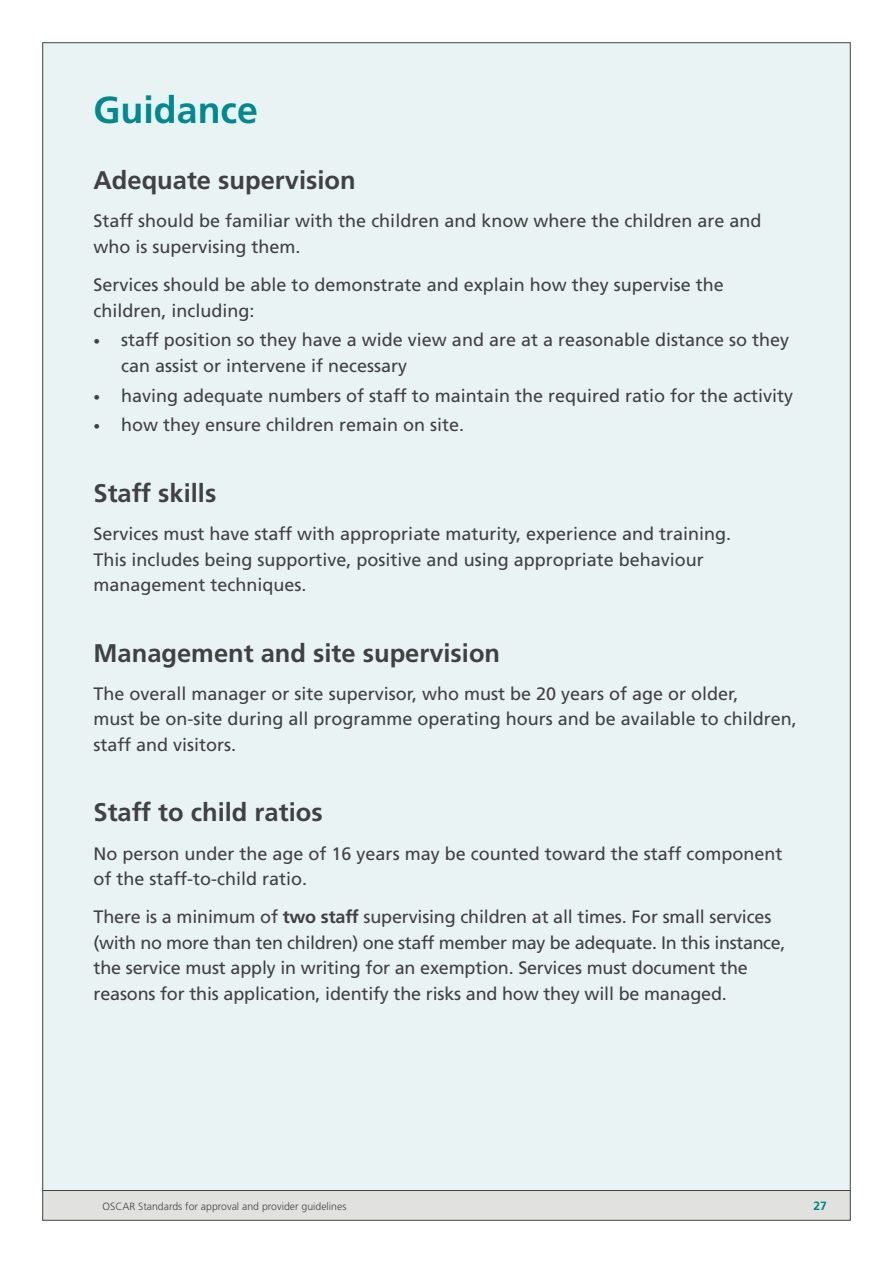
<style>
.page{position:relative;width:893px;height:1263px;background:#fff}
.page>*{position:absolute;margin:0;border:0;box-sizing:border-box;transform-origin:0 0}
.t1{font:700 37.5px "Frutiger";color:#008a8f}
.t2{font:700 25.5px "Frutiger";color:#414042}
.t3{font:18px/25.5px "Frutiger";color:#414042}
.t4{font:700 12px "Frutiger";color:#008286}
.t5{font:300 10.5px "Frutiger";color:#41463e}
.s1{font-size:13.5px}
.s2{font-weight:700}
</style>
<div class="page">
<div style="left:43px;top:43px;width:807px;height:1148px;background:#eaf3f3"></div>
<div style="left:43px;top:1191px;width:807px;height:29px;background:#e1e1df"></div>
<hr style="left:43px;top:1190px;width:807px;height:1px;background:#41463e">
<h1 class="t1" style="left:94px;top:88px;width:166px">Guidance</h1>
<h2 class="t2" style="left:94px;top:165px;width:264px">Adequate supervision</h2>
<p class="t3" style="left:94px;top:208px;width:669px">Staff should be familiar with the children and know where the children are and who is supervising them.</p>
<p class="t3" style="left:94px;top:272px;width:632px">Services should be able to demonstrate and explain how they supervise the children, including:</p>
<p class="t3" style="left:121px;top:327px;width:669px;text-indent:-28px"><span class="s1">•</span> staff position so they have a wide view and are at a reasonable distance so they can assist or intervene if necessary</p>
<p class="t3" style="left:94px;top:382px;width:701px"><span class="s1">•</span> having adequate numbers of staff to maintain the required ratio for the activity</p>
<p class="t3" style="left:94px;top:412px;width:372px"><span class="s1">•</span> how they ensure children remain on site.</p>
<h2 class="t2" style="left:94px;top:478px;width:124px">Staff skills</h2>
<p class="t3" style="left:94px;top:521px;width:639px">Services must have staff with appropriate maturity, experience and training.<br>This includes being supportive, positive and using appropriate behaviour management techniques.</p>
<h2 class="t2" style="left:94px;top:638px;width:408px">Management and site supervision</h2>
<p class="t3" style="left:94px;top:681px;width:705px">The overall manager or site supervisor, who must be 20 years of age or older,<br>must be on-site during all programme operating hours and be available to children, staff and visitors.</p>
<h2 class="t2" style="left:94px;top:797px;width:231px">Staff to child ratios</h2>
<p class="t3" style="left:94px;top:840px;width:690px">No person under the age of 16 years may be counted toward the staff component of the staff-to-child ratio.</p>
<p class="t3" style="left:94px;top:904px;width:693px">There is a minimum of <span class="s2">two staff</span> supervising children at all times. For small services (with no more than ten children) one staff member may be adequate. In this instance, the service must apply in writing for an exemption. Services must document the reasons for this application, identify the risks and how they will be managed.</p>
<p class="t5" style="left:103px;top:1200px;width:245px">OSCAR Standards for approval and provider guidelines</p>
<p class="t4" style="left:813px;top:1199px;width:15px">27</p>
</div>
